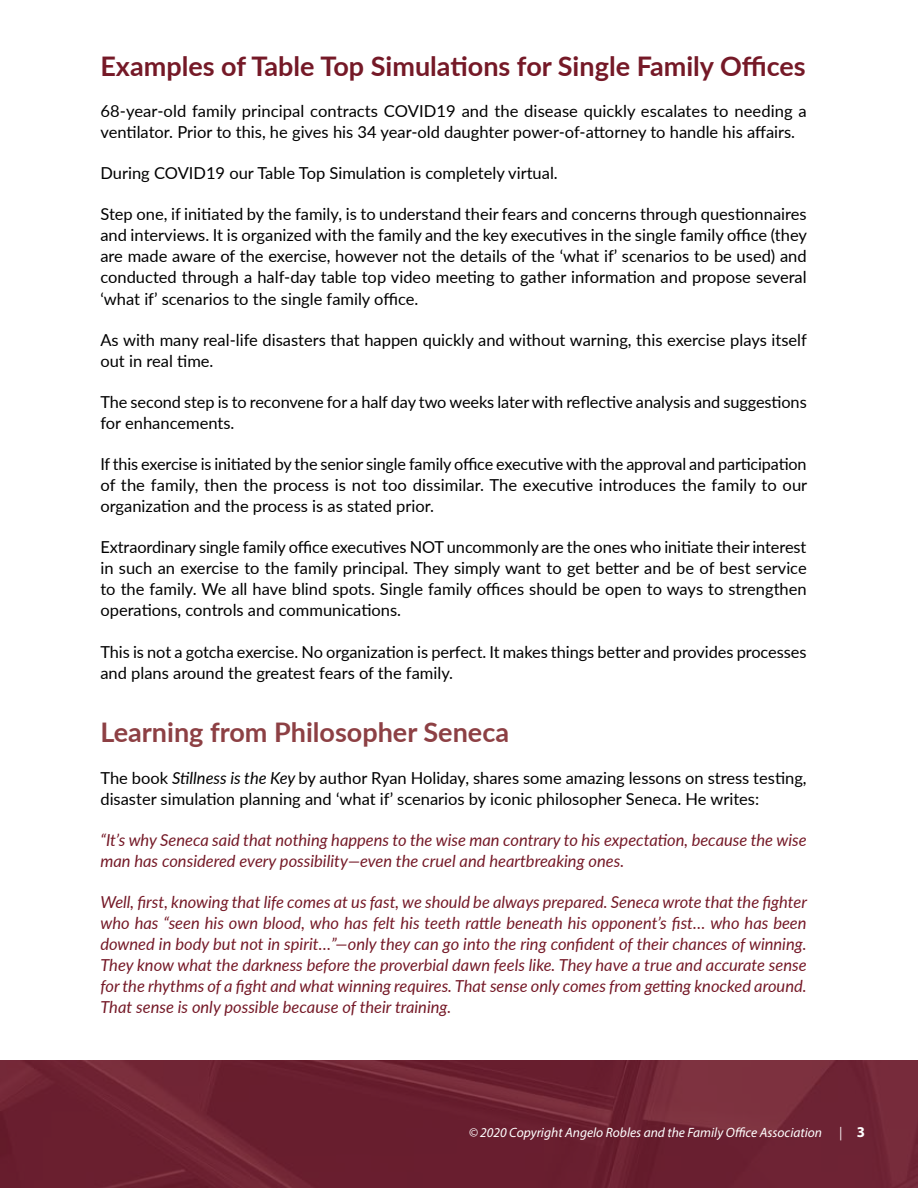
<style>
.page{position:relative;width:918px;height:1188px;background:#fff}
.page>*{position:absolute;margin:0;border:0;box-sizing:border-box;transform-origin:0 0}
.t1{font:700 27px "Lato";color:#751927}
.t2{font:700 27px "Lato";color:#8d4044}
.t3{font:16.5px/21px "Lato";color:#000}
.t4{font:italic 16.5px/21px "Lato";color:#751927}
.t5{font:italic 13.5px "Myriad Pro";color:#fff}
.s1{font-style:italic}
.s2{font-weight:700;font-style:normal;font-size:15px}
</style>
<div class="page">
<img style="left:0;top:1061px;width:918px;height:127px">
<h1 class="t1" style="left:100px;top:46px;width:707px">Examples of Table Top Simulations for Single Family Offices</h1>
<p class="t3" style="left:100px;top:100px;width:708px">68-year-old family principal contracts COVID19 and the disease quickly escalates to needing a ventilator. Prior to this, he gives his 34 year-old daughter power-of-attorney to handle his affairs.</p>
<p class="t3" style="left:100px;top:162px;width:459px">During COVID19 our Table Top Simulation is completely virtual.</p>
<p class="t3" style="left:100px;top:203px;width:708px;text-align:justify">Step one, if initiated by the family, is to understand their fears and concerns through questionnaires and interviews. It is organized with the family and the key executives in the single family office (they are made aware of the exercise, however not the details of the ‘what if’ scenarios to be used) and conducted through a half-day table top video meeting to gather information and propose several ‘what if’ scenarios to the single family office.</p>
<p class="t3" style="left:100px;top:329px;width:708px">As with many real-life disasters that happen quickly and without warning, this exercise plays itself out in real time.</p>
<p class="t3" style="left:100px;top:391px;width:708px">The second step is to reconvene for a half day two weeks later with reflective analysis and suggestions for enhancements.</p>
<p class="t3" style="left:100px;top:453px;width:708px;text-align:justify">If this exercise is initiated by the senior single family office executive with the approval and participation of the family, then the process is not too dissimilar. The executive introduces the family to our organization and the process is as stated prior.</p>
<p class="t3" style="left:100px;top:536px;width:708px;text-align:justify">Extraordinary single family office executives NOT uncommonly are the ones who initiate their interest in such an exercise to the family principal. They simply want to get better and be of best service to the family. We all have blind spots. Single family offices should be open to ways to strengthen operations, controls and communications.</p>
<p class="t3" style="left:100px;top:641px;width:708px">This is not a gotcha exercise. No organization is perfect. It makes things better and provides processes and plans around the greatest fears of the family.</p>
<h1 class="t2" style="left:100px;top:713px;width:410px">Learning from Philosopher Seneca</h1>
<p class="t3" style="left:100px;top:767px;width:708px">The book <span class="s1">Stillness is the Key</span> by author Ryan Holiday, shares some amazing lessons on stress testing, disaster simulation planning and ‘what if’ scenarios by iconic philosopher Seneca. He writes:</p>
<p class="t4" style="left:100px;top:829px;width:708px">“It’s why Seneca said that nothing happens to the wise man contrary to his expectation, because the wise man has considered every possibility—even the cruel and heartbreaking ones.</p>
<p class="t4" style="left:100px;top:891px;width:708px;text-align:justify">Well, first, knowing that life comes at us fast, we should be always prepared. Seneca wrote that the fighter who has “seen his own blood, who has felt his teeth rattle beneath his opponent’s fist… who has been downed in body but not in spirit…”—only they can go into the ring confident of their chances of winning.<br>They know what the darkness before the proverbial dawn feels like. They have a true and accurate sense for the rhythms of a fight and what winning requires. That sense only comes from getting knocked around.<br>That sense is only possible because of their training.</p>
<p class="t5" style="left:469px;top:1124px;width:355px">© 2020 Copyright Angelo Robles and the Family Office Association</p>
<p class="t5" style="left:839px;top:1124px;width:27px">| <span class="s2">3</span></p>
</div>
